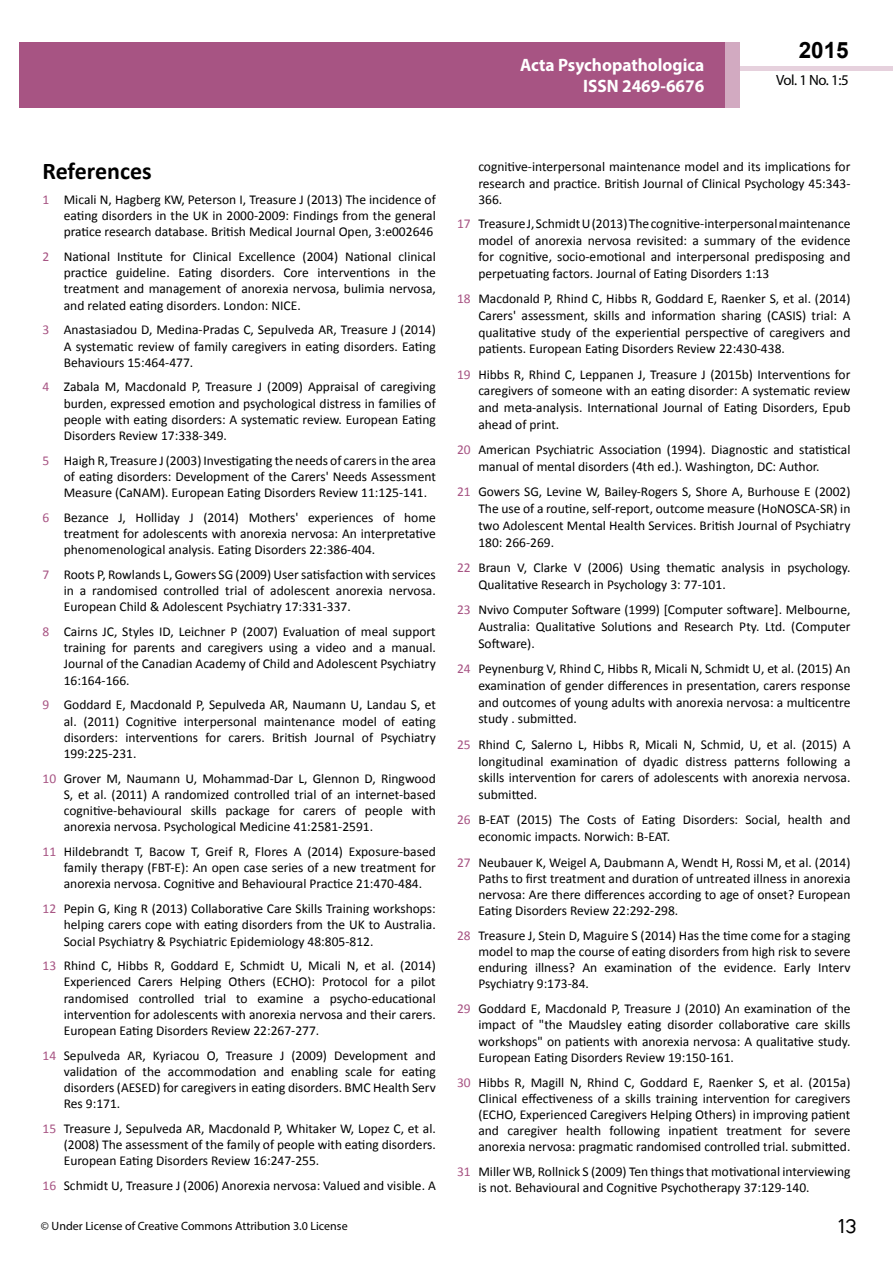
<style>
.page{position:relative;width:893px;height:1263px;background:#fff}
.page>*{position:absolute;margin:0;border:0;box-sizing:border-box;transform-origin:0 0}
.t1{font:25.5px "Tunga";color:#000}
.t2{font:700 24px "Calibri";color:#000}
.t3{font:700 22.5px "Arial";color:#000}
.t4{font:700 18px/21.6px "Myriad Pro";color:#fff;text-align:right;scale:.96 1}
.t5{font:14.85px "Myriad Pro";color:#000}
.t6{font:13.5px/16.2px "Calibri";color:#000;text-align:justify}
.t7{font:12px "Myriad Pro";color:#000}
.s1{color:#a75483}
</style>
<div class="page">
<div style="left:722px;top:66px;width:171px;height:5px;background:#e6d1dd"></div>
<div style="left:725px;top:42px;width:15px;height:66px;background:#d2aac1"></div>
<div style="left:19px;top:42px;width:706px;height:66px;background:#a75483"></div>
<h3 class="t4" style="left:520px;top:53px;width:194px">Acta Psychopathologica<br>ISSN 2469-6676</h3>
<h3 class="t3" style="left:799px;top:35px;width:52px">2015</h3>
<p class="t5" style="left:776px;top:71px;width:74px">Vol. 1 No. 1:5</p>
<h2 class="t2" style="left:43px;top:156px;width:111px">References</h2>
<p class="t6" style="left:64px;top:191px;width:374px;text-indent:-21px"><span class="s1">1</span> Micali N, Hagberg KW, Peterson I, Treasure J (2013) The incidence of eating disorders in the UK in 2000-2009: Findings from the general pratice research database. British Medical Journal Open, 3:e002646</p>
<p class="t6" style="left:64px;top:248px;width:374px;text-indent:-21px"><span class="s1">2</span> National Institute for Clinical Excellence (2004) National clinical practice guideline. Eating disorders. Core interventions in the treatment and management of anorexia nervosa, bulimia nervosa, and related eating disorders. London: NICE.</p>
<p class="t6" style="left:64px;top:322px;width:374px;text-indent:-21px"><span class="s1">3</span> Anastasiadou D, Medina-Pradas C, Sepulveda AR, Treasure J (2014)<br>A systematic review of family caregivers in eating disorders. Eating Behaviours 15:464-477.</p>
<p class="t6" style="left:64px;top:379px;width:374px;text-indent:-21px"><span class="s1">4</span> Zabala M, Macdonald P, Treasure J (2009) Appraisal of caregiving burden, expressed emotion and psychological distress in families of people with eating disorders: A systematic review. European Eating Disorders Review 17:338-349.</p>
<p class="t6" style="left:64px;top:452px;width:374px;text-indent:-21px"><span class="s1">5</span> Haigh R, Treasure J (2003) Investigating the needs of carers in the area of eating disorders: Development of the Carers' Needs Assessment Measure (CaNAM). European Eating Disorders Review 11:125-141.</p>
<p class="t6" style="left:64px;top:509px;width:374px;text-indent:-21px"><span class="s1">6</span> Bezance J, Holliday J (2014) Mothers' experiences of home treatment for adolescents with anorexia nervosa: An interpretative phenomenological analysis. Eating Disorders 22:386-404.</p>
<p class="t6" style="left:64px;top:566px;width:374px;text-indent:-21px"><span class="s1">7</span> Roots P, Rowlands L, Gowers SG (2009) User satisfaction with services in a randomised controlled trial of adolescent anorexia nervosa.<br>European Child &amp; Adolescent Psychiatry 17:331-337.</p>
<p class="t6" style="left:64px;top:623px;width:374px;text-indent:-21px"><span class="s1">8</span> Cairns JC, Styles ID, Leichner P (2007) Evaluation of meal support training for parents and caregivers using a video and a manual.<br>Journal of the Canadian Academy of Child and Adolescent Psychiatry 16:164-166.</p>
<p class="t6" style="left:64px;top:697px;width:374px;text-indent:-21px"><span class="s1">9</span> Goddard E, Macdonald P, Sepulveda AR, Naumann U, Landau S, et al. (2011) Cognitive interpersonal maintenance model of eating disorders: interventions for carers. British Journal of Psychiatry 199:225-231.</p>
<p class="t6" style="left:64px;top:770px;width:374px;text-indent:-21px"><span class="s1">10</span> Grover M, Naumann U, Mohammad-Dar L, Glennon D, Ringwood S, et al. (2011) A randomized controlled trial of an internet-based cognitive-behavioural skills package for carers of people with anorexia nervosa. Psychological Medicine 41:2581-2591.</p>
<p class="t6" style="left:64px;top:843px;width:374px;text-indent:-21px"><span class="s1">11</span> Hildebrandt T, Bacow T, Greif R, Flores A (2014) Exposure-based family therapy (FBT-E): An open case series of a new treatment for anorexia nervosa. Cognitive and Behavioural Practice 21:470-484.</p>
<p class="t6" style="left:64px;top:900px;width:374px;text-indent:-21px"><span class="s1">12</span> Pepin G, King R (2013) Collaborative Care Skills Training workshops: helping carers cope with eating disorders from the UK to Australia.<br>Social Psychiatry &amp; Psychiatric Epidemiology 48:805-812.</p>
<p class="t6" style="left:64px;top:958px;width:374px;text-indent:-21px"><span class="s1">13</span> Rhind C, Hibbs R, Goddard E, Schmidt U, Micali N, et al. (2014)<br>Experienced Carers Helping Others (ECHO): Protocol for a pilot randomised controlled trial to examine a psycho-educational intervention for adolescents with anorexia nervosa and their carers.<br>European Eating Disorders Review 22:267-277.</p>
<p class="t6" style="left:64px;top:1047px;width:374px;text-indent:-21px"><span class="s1">14</span> Sepulveda AR, Kyriacou O, Treasure J (2009) Development and validation of the accommodation and enabling scale for eating disorders (AESED) for caregivers in eating disorders. BMC Health Serv Res 9:171.</p>
<p class="t6" style="left:64px;top:1120px;width:374px;text-indent:-21px"><span class="s1">15</span> Treasure J, Sepulveda AR, Macdonald P, Whitaker W, Lopez C, et al. (2008) The assessment of the family of people with eating disorders.<br>European Eating Disorders Review 16:247-255.</p>
<p class="t6" style="left:43px;top:1177px;width:395px"><span class="s1">16</span> Schmidt U, Treasure J (2006) Anorexia nervosa: Valued and visible. A</p>
<p class="t6" style="left:478px;top:159px;width:374px">cognitive-interpersonal maintenance model and its implications for research and practice. British Journal of Clinical Psychology 45:343- 366.</p>
<p class="t6" style="left:478px;top:216px;width:374px;text-indent:-21px"><span class="s1">17</span> Treasure J, Schmidt U (2013) The cognitive-interpersonal maintenance model of anorexia nervosa revisited: a summary of the evidence for cognitive, socio-emotional and interpersonal predisposing and perpetuating factors. Journal of Eating Disorders 1:13</p>
<p class="t6" style="left:478px;top:290px;width:374px;line-height:16.8px;text-indent:-21px"><span class="s1">18</span> Macdonald P, Rhind C, Hibbs R, Goddard E, Raenker S, et al. (2014)<br>Carers' assessment, skills and information sharing (CASIS) trial: A qualitative study of the experiential perspective of caregivers and patients. European Eating Disorders Review 22:430-438.</p>
<p class="t6" style="left:478px;top:366px;width:374px;line-height:16.8px;text-indent:-21px"><span class="s1">19</span> Hibbs R, Rhind C, Leppanen J, Treasure J (2015b) Interventions for caregivers of someone with an eating disorder: A systematic review and meta-analysis. International Journal of Eating Disorders, Epub ahead of print.</p>
<p class="t6" style="left:478px;top:441px;width:374px;line-height:16.8px;text-indent:-21px"><span class="s1">20</span> American Psychiatric Association (1994). Diagnostic and statistical manual of mental disorders (4th ed.). Washington, DC: Author.</p>
<p class="t6" style="left:478px;top:484px;width:374px;line-height:16.8px;text-indent:-21px"><span class="s1">21</span> Gowers SG, Levine W, Bailey-Rogers S, Shore A, Burhouse E (2002)<br>The use of a routine, self-report, outcome measure (HoNOSCA-SR) in two Adolescent Mental Health Services. British Journal of Psychiatry 180: 266-269.</p>
<p class="t6" style="left:478px;top:559px;width:374px;line-height:16.8px;text-indent:-21px"><span class="s1">22</span> Braun V, Clarke V (2006) Using thematic analysis in psychology.<br>Qualitative Research in Psychology 3: 77-101.</p>
<p class="t6" style="left:478px;top:601px;width:374px;line-height:16.8px;text-indent:-21px"><span class="s1">23</span> Nvivo Computer Software (1999) [Computer software]. Melbourne, Australia: Qualitative Solutions and Research Pty. Ltd. (Computer Software).</p>
<p class="t6" style="left:478px;top:660px;width:374px;line-height:16.8px;text-indent:-21px"><span class="s1">24</span> Peynenburg V, Rhind C, Hibbs R, Micali N, Schmidt U, et al. (2015) An examination of gender differences in presentation, carers response and outcomes of young adults with anorexia nervosa: a multicentre study . submitted.</p>
<p class="t6" style="left:478px;top:736px;width:374px;line-height:16.8px;text-indent:-21px"><span class="s1">25</span> Rhind C, Salerno L, Hibbs R, Micali N, Schmid, U, et al. (2015) A longitudinal examination of dyadic distress patterns following a skills intervention for carers of adolescents with anorexia nervosa. submitted.</p>
<p class="t6" style="left:478px;top:812px;width:374px;line-height:16.8px;text-indent:-21px"><span class="s1">26</span> B-EAT (2015) The Costs of Eating Disorders: Social, health and economic impacts. Norwich: B-EAT.</p>
<p class="t6" style="left:478px;top:854px;width:374px;text-indent:-21px"><span class="s1">27</span> Neubauer K, Weigel A, Daubmann A, Wendt H, Rossi M, et al. (2014)<br>Paths to first treatment and duration of untreated illness in anorexia nervosa: Are there differences according to age of onset? European Eating Disorders Review 22:292-298.</p>
<p class="t6" style="left:478px;top:927px;width:374px;text-indent:-21px"><span class="s1">28</span> Treasure J, Stein D, Maguire S (2014) Has the time come for a staging model to map the course of eating disorders from high risk to severe enduring illness? An examination of the evidence. Early Interv Psychiatry 9:173-84.</p>
<p class="t6" style="left:478px;top:1001px;width:374px;text-indent:-21px"><span class="s1">29</span> Goddard E, Macdonald P, Treasure J (2010) An examination of the impact of "the Maudsley eating disorder collaborative care skills workshops" on patients with anorexia nervosa: A qualitative study.<br>European Eating Disorders Review 19:150-161.</p>
<p class="t6" style="left:478px;top:1074px;width:374px;text-indent:-21px"><span class="s1">30</span> Hibbs R, Magill N, Rhind C, Goddard E, Raenker S, et al. (2015a)<br>Clinical effectiveness of a skills training intervention for caregivers (ECHO, Experienced Caregivers Helping Others) in improving patient and caregiver health following inpatient treatment for severe anorexia nervosa: pragmatic randomised controlled trial. submitted.</p>
<p class="t6" style="left:478px;top:1163px;width:374px;text-indent:-21px"><span class="s1">31</span> Miller WB, Rollnick S (2009) Ten things that motivational interviewing is not. Behavioural and Cognitive Psychotherapy 37:129-140.</p>
<p class="t7" style="left:41px;top:1218px;width:308px">© Under License of Creative Commons Attribution 3.0 License</p>
<h1 class="t1" style="left:838px;top:1209px;width:20px">13</h1>
</div>
